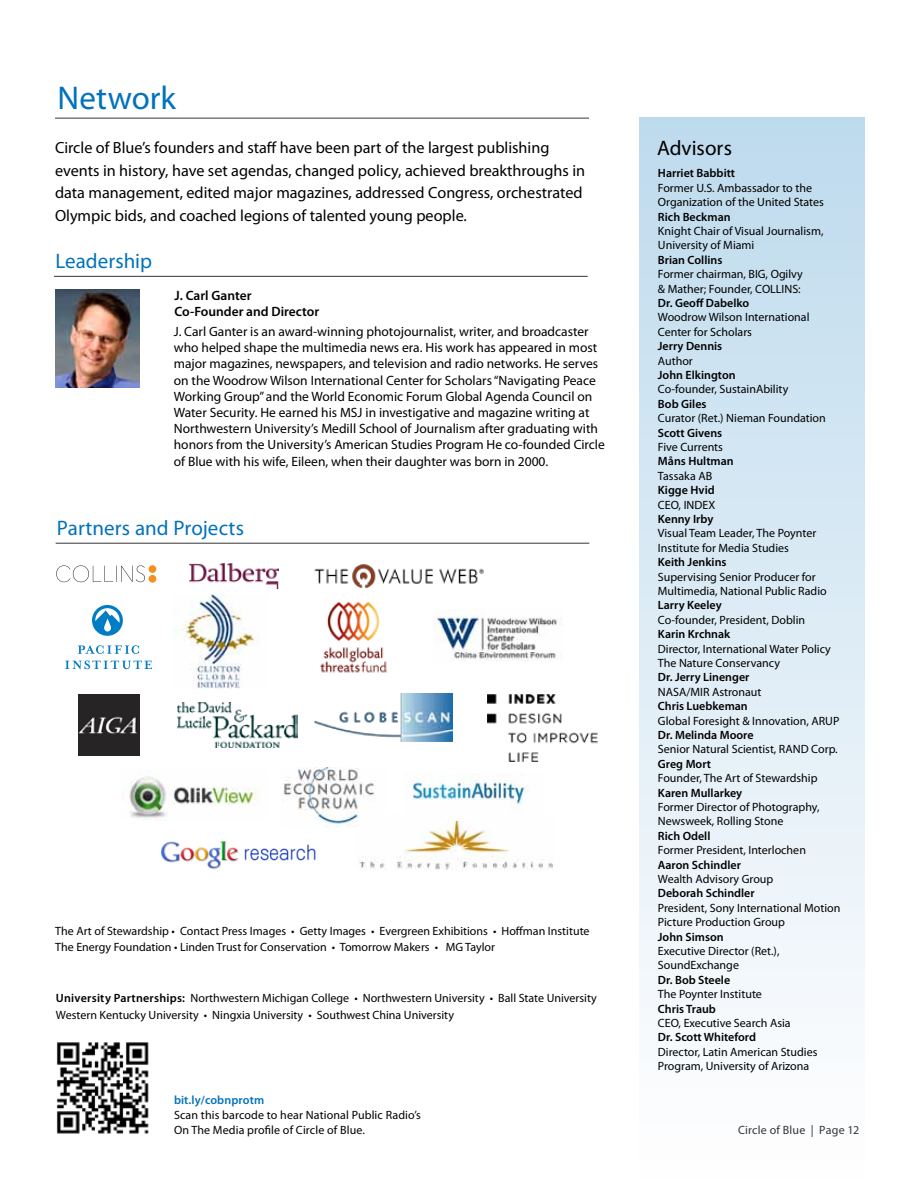
<style>
.page{position:relative;width:918px;height:1188px;background:#fff}
.page>*{position:absolute;margin:0;border:0;box-sizing:border-box;transform-origin:0 0}
.t1{font:33px "Myriad Pro";color:#0072bb}
.t2{font:21px "Myriad Pro";letter-spacing:.005em;color:#0072bb}
.t3{font:21px "Myriad Pro";letter-spacing:.005em;color:#000}
.t4{font:16.2px/22.5px "Myriad Pro";color:#000}
.t5{font:13.5px/16.2px "Myriad Pro";color:#000}
.t6{font:600 13.5px/16.2px "Myriad Pro";color:#000}
.t7{font:12px/14.4px "Myriad Pro";color:#000}
.t8{font:600 12px "Myriad Pro";color:#000}
.t9{font:12px "Myriad Pro";letter-spacing:.015em;color:#333637}
.t10{font:600 12px "Myriad Pro";letter-spacing:.01em;color:#0072bb}
.s1{font-weight:600}
</style>
<div class="page">
<img style="left:359px;top:821px;width:194px;height:49px">
<div style="left:639px;top:118px;width:225px;height:1070px;background:linear-gradient(to bottom,#bedaed,#fff)"></div>
<img style="left:56px;top:290px;width:84px;height:97px">
<hr style="left:55px;top:118px;width:534px;height:1px;background:#333637">
<hr style="left:54px;top:276px;width:534px;height:1px;background:#333637">
<img style="left:56px;top:1042px;width:93px;height:92px">
<img style="left:78px;top:694px;width:62px;height:62px">
<img style="left:283px;top:768px;width:102px;height:61px">
<img style="left:173px;top:594px;width:86px;height:94px">
<img style="left:129px;top:776px;width:131px;height:44px">
<svg style="left:78px;top:645px;width:61px;height:9px"></svg>
<svg style="left:65px;top:660px;width:87px;height:9px"></svg>
<svg style="left:92px;top:605px;width:31px;height:31px"></svg>
<img style="left:314px;top:693px;width:139px;height:48px">
<hr style="left:56px;top:543px;width:533px;height:1px;background:#333637">
<img style="left:407px;top:774px;width:118px;height:39px">
<img style="left:488px;top:695px;width:110px;height:67px">
<img style="left:433px;top:609px;width:130px;height:52px">
<img style="left:314px;top:564px;width:170px;height:24px">
<img style="left:177px;top:702px;width:121px;height:46px">
<img style="left:161px;top:841px;width:154px;height:29px">
<img style="left:190px;top:564px;width:88px;height:24px">
<svg style="left:56px;top:566px;width:89px;height:16px"></svg>
<div style="left:149px;top:565px;width:7px;height:8px;background:#f78f1f;border-radius:50%"></div>
<div style="left:149px;top:575px;width:7px;height:8px;background:#f78f1f;border-radius:50%"></div>
<img style="left:320px;top:601px;width:67px;height:72px">
<h1 class="t1" style="left:58px;top:77px;width:120px">Network</h1>
<p class="t4" style="left:55px;top:136px;width:532px">Circle of Blue’s founders and staff have been part of the largest publishing events in history, have set agendas, changed policy, achieved breakthroughs in data management, edited major magazines, addressed Congress, orchestrated Olympic bids, and coached legions of talented young people.</p>
<h2 class="t2" style="left:55px;top:248px;width:98px">Leadership</h2>
<p class="t6" style="left:175px;top:287px;width:146px">J. Carl Ganter<br>Co-Founder and Director</p>
<p class="t5" style="left:174px;top:323px;width:433px">J. Carl Ganter is an award-winning photojournalist, writer, and broadcaster who helped shape the multimedia news era. His work has appeared in most major magazines, newspapers, and television and radio networks. He serves on the Woodrow Wilson International Center for Scholars “Navigating Peace Working Group” and the World Economic Forum Global Agenda Council on Water Security. He earned his MSJ in investigative and magazine writing at Northwestern University’s Medill School of Journalism after graduating with honors from the University’s American Studies Program He co-founded Circle of Blue with his wife, Eileen, when their daughter was born in 2000.</p>
<h2 class="t2" style="left:57px;top:515px;width:189px">Partners and Projects</h2>
<p class="t7" style="left:55px;top:922px;width:536px;line-height:16.5px">The Art of Stewardship • Contact Press Images • Getty Images • Evergreen Exhibitions • Hoffman Institute<br>The Energy Foundation • Linden Trust for Conservation • Tomorrow Makers • MG Taylor</p>
<p class="t7" style="left:56px;top:990px;width:542px;line-height:16.5px"><span class="s1">University Partnerships:</span> Northwestern Michigan College • Northwestern University • Ball State University<br>Western Kentucky University • Ningxia University • Southwest China University</p>
<p class="t10" style="left:174px;top:1092px;width:92px">bit.ly/cobnprotm</p>
<p class="t7" style="left:174px;top:1107px;width:248px;line-height:15px">Scan this barcode to hear National Public Radio’s<br>On The Media profile of Circle of Blue.</p>
<h2 class="t3" style="left:657px;top:135px;width:76px">Advisors</h2>
<p class="t8" style="left:658px;top:166px;width:79px">Harriet Babbitt</p>
<p class="t7" style="left:658px;top:180px;width:168px">Former U.S. Ambassador to the<br>Organization of the United States</p>
<p class="t8" style="left:658px;top:209px;width:74px">Rich Beckman</p>
<p class="t7" style="left:658px;top:224px;width:167px">Knight Chair of Visual Journalism,<br>University of Miami</p>
<p class="t8" style="left:658px;top:252px;width:66px">Brian Collins</p>
<p class="t7" style="left:658px;top:267px;width:146px">Former chairman, BIG, Ogilvy &amp; Mather; Founder, COLLINS:</p>
<p class="t8" style="left:658px;top:295px;width:93px">Dr. Geoff Dabelko</p>
<p class="t7" style="left:658px;top:310px;width:153px">Woodrow Wilson International<br>Center for Scholars</p>
<p class="t8" style="left:658px;top:339px;width:66px">Jerry Dennis</p>
<p class="t7" style="left:658px;top:353px;width:36px">Author</p>
<p class="t8" style="left:658px;top:367px;width:79px">John Elkington</p>
<p class="t7" style="left:658px;top:382px;width:132px">Co-founder, SustainAbility</p>
<p class="t8" style="left:658px;top:396px;width:50px">Bob Giles</p>
<p class="t7" style="left:658px;top:411px;width:169px">Curator (Ret.) Nieman Foundation</p>
<p class="t8" style="left:658px;top:425px;width:66px">Scott Givens</p>
<p class="t7" style="left:658px;top:440px;width:67px">Five Currents</p>
<p class="t8" style="left:658px;top:454px;width:77px">Måns Hultman</p>
<p class="t7" style="left:658px;top:468px;width:56px">Tassaka AB</p>
<p class="t8" style="left:658px;top:483px;width:58px">Kigge Hvid</p>
<p class="t7" style="left:658px;top:497px;width:59px">CEO, INDEX</p>
<p class="t8" style="left:658px;top:511px;width:57px">Kenny Irby</p>
<p class="t7" style="left:658px;top:526px;width:160px">Visual Team Leader, The Poynter<br>Institute for Media Studies</p>
<p class="t8" style="left:658px;top:555px;width:70px">Keith Jenkins</p>
<p class="t7" style="left:658px;top:569px;width:170px">Supervising Senior Producer for<br>Multimedia, National Public Radio</p>
<p class="t8" style="left:658px;top:598px;width:65px">Larry Keeley</p>
<p class="t7" style="left:658px;top:612px;width:149px">Co-founder, President, Doblin</p>
<p class="t8" style="left:658px;top:627px;width:74px">Karin Krchnak</p>
<p class="t7" style="left:658px;top:641px;width:175px">Director, International Water Policy<br>The Nature Conservancy</p>
<p class="t8" style="left:658px;top:670px;width:93px">Dr. Jerry Linenger</p>
<p class="t7" style="left:658px;top:684px;width:105px">NASA/MIR Astronaut</p>
<p class="t8" style="left:658px;top:699px;width:91px">Chris Luebkeman</p>
<p class="t7" style="left:658px;top:713px;width:183px">Global Foresight &amp; Innovation, ARUP</p>
<p class="t8" style="left:658px;top:727px;width:97px">Dr. Melinda Moore</p>
<p class="t7" style="left:658px;top:742px;width:181px">Senior Natural Scientist, RAND Corp.</p>
<p class="t8" style="left:658px;top:756px;width:55px">Greg Mort</p>
<p class="t7" style="left:658px;top:771px;width:161px">Founder, The Art of Stewardship</p>
<p class="t8" style="left:658px;top:785px;width:86px">Karen Mullarkey</p>
<p class="t7" style="left:658px;top:800px;width:163px">Former Director of Photography,<br>Newsweek, Rolling Stone</p>
<p class="t8" style="left:658px;top:828px;width:54px">Rich Odell</p>
<p class="t7" style="left:658px;top:843px;width:150px">Former President, Interlochen</p>
<p class="t8" style="left:658px;top:857px;width:85px">Aaron Schindler</p>
<p class="t7" style="left:658px;top:872px;width:117px">Wealth Advisory Group</p>
<p class="t8" style="left:658px;top:886px;width:98px">Deborah Schindler</p>
<p class="t7" style="left:658px;top:900px;width:184px">President, Sony International Motion<br>Picture Production Group</p>
<p class="t8" style="left:658px;top:929px;width:67px">John Simson</p>
<p class="t7" style="left:658px;top:944px;width:123px">Executive Director (Ret.),<br>SoundExchange</p>
<p class="t8" style="left:658px;top:972px;width:74px">Dr. Bob Steele</p>
<p class="t7" style="left:658px;top:987px;width:106px">The Poynter Institute</p>
<p class="t8" style="left:658px;top:1001px;width:60px">Chris Traub</p>
<p class="t7" style="left:658px;top:1016px;width:134px">CEO, Executive Search Asia</p>
<p class="t8" style="left:658px;top:1030px;width:100px">Dr. Scott Whiteford</p>
<p class="t7" style="left:658px;top:1044px;width:161px">Director, Latin American Studies<br>Program, University of Arizona</p>
<p class="t9" style="left:738px;top:1123px;width:123px">Circle of Blue | Page 12</p>
</div>
